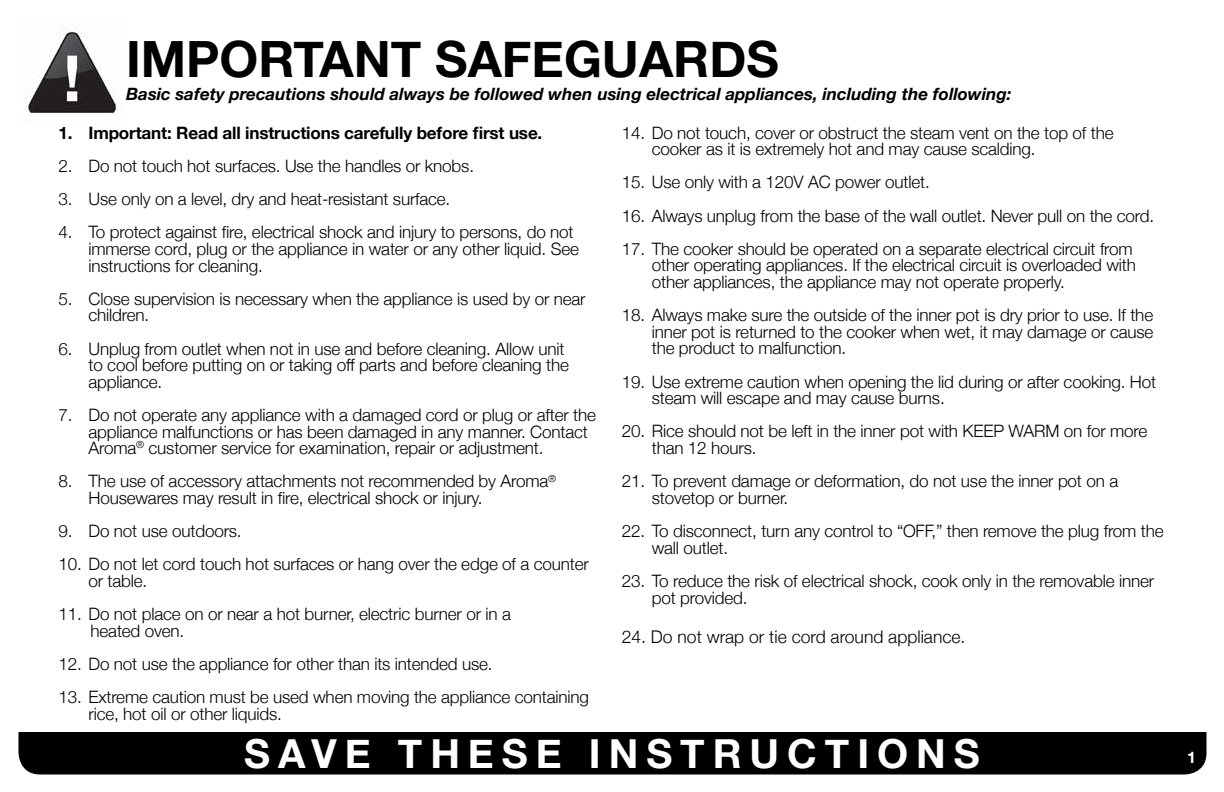
<style>
.page{position:relative;width:1224px;height:792px;background:#fff}
.page>*{position:absolute;margin:0;border:0;box-sizing:border-box;transform-origin:0 0}
.t1{font:700 50px "Helvetica Neue";color:#000}
.t2{font:700 40px "Helvetica Neue";letter-spacing:.2em;color:#fff}
.t3{font:300 17.6px "Helvetica Neue";color:#000}
.t4{font:300 17.2px/16.6px "Helvetica Neue";letter-spacing:-.01em;color:#000}
.t5{font:700 17.2px "Helvetica Neue";letter-spacing:-.01em;color:#000}
.t6{font:italic 700 17px "Helvetica Neue";color:#000}
.t7{font:700 16px "Helvetica Neue";color:#fff}
</style>
<div class="page">
<div style="left:18px;top:672px;width:1189px;height:103px;background:#000;border-radius:22px"></div>
<div style="left:14px;top:665px;width:1197px;height:66px;background:#fff"></div>
<img style="left:26px;top:26px;width:95px;height:93px">
<h1 class="t1" style="left:126px;top:20px;width:654px">IMPORTANT SAFEGUARDS</h1>
<p class="t6" style="left:126px;top:80px;width:887px">Basic safety precautions should always be followed when using electrical appliances, including the following:</p>
<p class="t5" style="left:58px;top:119px;width:485px">1. Important: Read all instructions carefully before first use.</p>
<p class="t4" style="left:58px;top:156px;width:417px">2. Do not touch hot surfaces. Use the handles or knobs.</p>
<p class="t4" style="left:58px;top:189px;width:393px">3. Use only on a level, dry and heat-resistant surface.</p>
<p class="t4" style="left:88px;top:223px;width:492px;text-indent:-30px">4. To protect against fire, electrical shock and injury to persons, do not immerse cord, plug or the appliance in water or any other liquid. See instructions for cleaning.</p>
<p class="t4" style="left:88px;top:289px;width:499px;text-indent:-30px">5. Close supervision is necessary when the appliance is used by or near children.</p>
<p class="t4" style="left:88px;top:339px;width:482px;text-indent:-30px">6. Unplug from outlet when not in use and before cleaning. Allow unit to cool before putting on or taking off parts and before cleaning the appliance.</p>
<p class="t4" style="left:88px;top:405px;width:509px;text-indent:-30px">7. Do not operate any appliance with a damaged cord or plug or after the appliance malfunctions or has been damaged in any manner. Contact<br>Aroma<sup>®</sup> customer service for examination, repair or adjustment.</p>
<p class="t4" style="left:89px;top:472px;width:469px;text-indent:-30px">8. The use of accessory attachments not recommended by Aroma<sup>®<br></sup>Housewares may result in fire, electrical shock or injury.</p>
<p class="t4" style="left:59px;top:521px;width:185px">9. Do not use outdoors.</p>
<p class="t4" style="left:89px;top:555px;width:502px;text-indent:-30px">10. Do not let cord touch hot surfaces or hang over the edge of a counter or table.</p>
<p class="t4" style="left:91px;top:604px;width:422px;text-indent:-32px">11. Do not place on or near a hot burner, electric burner or in a heated oven.</p>
<p class="t4" style="left:59px;top:654px;width:436px">12. Do not use the appliance for other than its intended use.</p>
<p class="t4" style="left:89px;top:687px;width:502px;text-indent:-30px">13. Extreme caution must be used when moving the appliance containing rice, hot oil or other liquids.</p>
<p class="t4" style="left:652px;top:123px;width:463px;text-indent:-30px">14. Do not touch, cover or obstruct the steam vent on the top of the cooker as it is extremely hot and may cause scalding.</p>
<p class="t4" style="left:622px;top:173px;width:309px">15. Use only with a 120V AC power outlet.</p>
<p class="t4" style="left:622px;top:206px;width:534px">16. Always unplug from the base of the wall outlet. Never pull on the cord.</p>
<p class="t4" style="left:652px;top:239px;width:486px;text-indent:-30px">17. The cooker should be operated on a separate electrical circuit from other operating appliances. If the electrical circuit is overloaded with other appliances, the appliance may not operate properly.</p>
<p class="t4" style="left:652px;top:306px;width:503px;text-align:justify;text-indent:-30px">18. Always make sure the outside of the inner pot is dry prior to use. If the inner pot is returned to the cooker when wet, it may damage or cause the product to malfunction.</p>
<p class="t4" style="left:652px;top:372px;width:506px;text-indent:-30px">19. Use extreme caution when opening the lid during or after cooking. Hot steam will escape and may cause burns.</p>
<p class="t4" style="left:652px;top:422px;width:497px;text-indent:-30px">20. Rice should not be left in the inner pot with KEEP WARM on for more than 12 hours.</p>
<p class="t4" style="left:652px;top:472px;width:468px;text-indent:-30px">21. To prevent damage or deformation, do not use the inner pot on a stovetop or burner.</p>
<p class="t4" style="left:652px;top:521px;width:513px;text-indent:-30px">22. To disconnect, turn any control to “OFF,” then remove the plug from the wall outlet.</p>
<p class="t4" style="left:652px;top:571px;width:504px;text-indent:-30px">23. To reduce the risk of electrical shock, cook only in the removable inner pot provided.</p>
<p class="t3" style="left:622px;top:623px;width:345px">24. Do not wrap or tie cord around appliance.</p>
<h2 class="t2" style="left:244px;top:722px;width:737px">SAVE THESE INSTRUCTIONS</h2>
<p class="t7" style="left:1187px;top:744px;width:10px">1</p>
</div>
